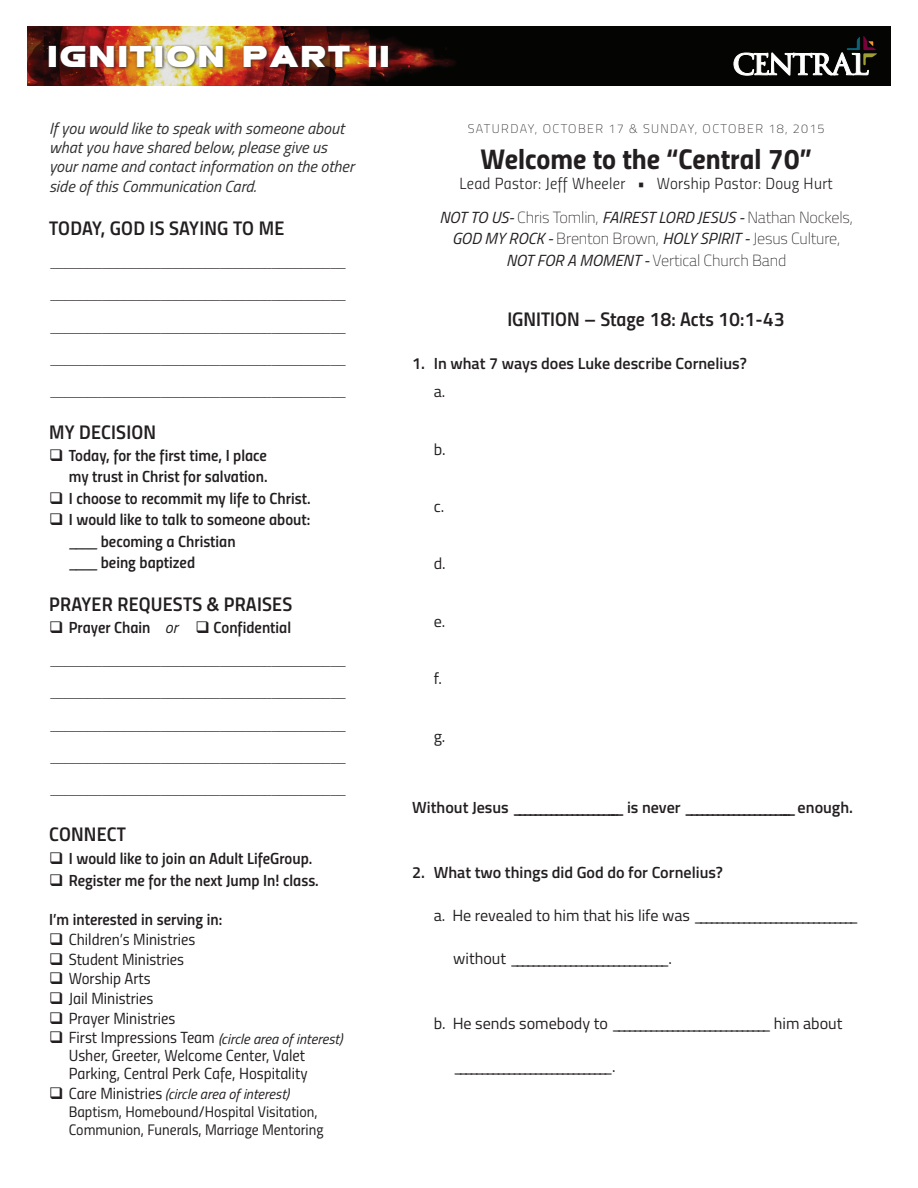
<style>
.page{position:relative;width:918px;height:1188px;background:#fff}
.page>*{position:absolute;margin:0;border:0;box-sizing:border-box;transform-origin:0 0}
.t1{font:30px "Mesa Grande";letter-spacing:.02em;color:#fff}
.t2{font:28.65px "Titillium Bold Upright";color:#231f20}
.t3{font:19.8px "Titillium Semibold Upright";letter-spacing:.01em;color:#231f20}
.t4{font:italic 100 17.1px/32.2px "Titillium";color:#231f20;text-align:justify}
.t5{font:16.2px/21.5px "Titillium Semibold Upright";color:#231f20;text-align:right}
.t6{font:16.2px "Titillium";color:#231f20}
.t7{font:16.2px/18px "Titillium Regular Upright";color:#231f20}
.t8{font:600 16.2px "Titillium";color:#231f20}
.t9{font:italic 16.2px/19.4px "Titillium";color:#312f30}
.t10{font:100 16.2px/21.5px "Titillium";letter-spacing:-.01em;color:#231f20;text-align:center}
.t11{font:16.2px "Titillium Light Upright";letter-spacing:.02em;color:#231f20}
.t12{font:15.3px/17.9px "Titillium Regular Upright";color:#231f20}
.t13{font:italic 14.4px "Titillium";color:#231f20}
.t14{font:100 12.6px "Titillium";letter-spacing:.11em;color:#231f20}
.s1{font-family:"Titillium";font-style:italic}
.s2{font-family:"Titillium Regular Upright";font-style:normal;font-size:16.2px}
.s3{font-weight:400;font-style:italic}
</style>
<div class="page">
<div style="left:27px;top:26px;width:864px;height:60px;background:#040503"></div>
<img style="left:27px;top:26px;width:428px;height:60px">
<svg style="left:734px;top:36px;width:143px;height:40px"></svg>
<div style="left:47px;top:44px;width:345px;height:27px;background:#231f20;opacity:.9"></div>
<h1 class="t1" style="left:47px;top:34px;width:345px">IGNITION PART II</h1>
<p class="t9" style="left:49px;top:117px;width:307px">If you would like to speak with someone about what you have shared below, please give us your name and contact information on the other side of this Communication Card.</p>
<p class="t3" style="left:49px;top:213px;width:237px">TODAY, GOD IS SAYING TO ME</p>
<p class="t4" style="left:49px;top:244px;width:300px">________________________________________ ________________________________________ ________________________________________ ________________________________________ ________________________________________</p>
<p class="t3" style="left:49px;top:417px;width:109px">MY DECISION</p>
<p class="t5" style="left:49px;top:443px;width:220px">❑ Today, for the first time, I place my trust in Christ for salvation.</p>
<p class="t5" style="left:49px;top:486px;width:263px">❑ I choose to recommit my life to Christ.</p>
<p class="t5" style="left:69px;top:508px;width:243px;text-align:left;text-indent:-20px">❑ I would like to talk to someone about: <span class="s1">____</span> becoming a Christian<br><span class="s1">____</span> being baptized</p>
<p class="t3" style="left:49px;top:589px;width:245px">PRAYER REQUESTS &amp; PRAISES</p>
<p class="t5" style="left:49px;top:616px;width:244px">❑ Prayer Chain <span class="s1">or</span> ❑ Confidential</p>
<p class="t4" style="left:49px;top:642px;width:300px">________________________________________ ________________________________________ ________________________________________ ________________________________________ ________________________________________</p>
<p class="t3" style="left:49px;top:819px;width:78px">CONNECT</p>
<p class="t5" style="left:49px;top:847px;width:265px">❑ I would like to join an Adult LifeGroup.</p>
<p class="t5" style="left:49px;top:868px;width:271px">❑ Register me for the next Jump In! class.</p>
<p class="t5" style="left:49px;top:908px;width:175px">I’m interested in serving in:</p>
<p class="t7" style="left:49px;top:929px;width:148px">❑ Children’s Ministries</p>
<p class="t7" style="left:49px;top:949px;width:137px">❑ Student Ministries</p>
<p class="t7" style="left:49px;top:969px;width:103px">❑ Worship Arts</p>
<p class="t7" style="left:49px;top:989px;width:106px">❑ Jail Ministries</p>
<p class="t7" style="left:49px;top:1008px;width:128px">❑ Prayer Ministries</p>
<p class="t13" style="left:49px;top:1028px;width:295px">❑ <span class="s2">First Impressions Team</span> (circle area of interest)</p>
<p class="t7" style="left:69px;top:1046px;width:240px">Usher, Greeter, Welcome Center, Valet<br>Parking, Central Perk Cafe, Hospitality</p>
<p class="t13" style="left:49px;top:1084px;width:242px">❑ <span class="s2">Care Ministries</span> (circle area of interest)</p>
<p class="t12" style="left:69px;top:1102px;width:256px">Baptism, Homebound/Hospital Visitation,<br>Communion, Funerals, Marriage Mentoring</p>
<p class="t14" style="left:468px;top:120px;width:358px">SATURDAY, OCTOBER 17 &amp; SUNDAY, OCTOBER 18, 2015</p>
<h2 class="t2" style="left:481px;top:136px;width:333px">Welcome to the “Central 70”</h2>
<p class="t11" style="left:460px;top:171px;width:375px">Lead Pastor: Jeff Wheeler • Worship Pastor: Doug Hurt</p>
<p class="t10" style="left:439px;top:205px;width:415px"><span class="s3">NOT TO US-</span> Chris Tomlin, <span class="s3">FAIREST LORD JESUS -</span> Nathan Nockels,<br><span class="s3">GOD MY ROCK -</span> Brenton Brown, <span class="s3">HOLY SPIRIT -</span> Jesus Culture,<br><span class="s3">NOT FOR A MOMENT -</span> Vertical Church Band</p>
<p class="t3" style="left:507px;top:303px;width:279px">IGNITION – Stage 18: Acts 10:1-43</p>
<p class="t8" style="left:412px;top:351px;width:336px">1. In what 7 ways does Luke describe Cornelius?</p>
<p class="t6" style="left:434px;top:380px;width:13px">a.</p>
<p class="t6" style="left:434px;top:437px;width:13px">b.</p>
<p class="t6" style="left:434px;top:495px;width:12px">c.</p>
<p class="t6" style="left:434px;top:552px;width:14px">d.</p>
<p class="t6" style="left:434px;top:609px;width:13px">e.</p>
<p class="t6" style="left:434px;top:667px;width:10px">f.</p>
<p class="t6" style="left:434px;top:724px;width:13px">g.</p>
<p class="t8" style="left:412px;top:796px;width:442px">W i t h o u t J e s u s _____________________ i s n e v e r _____________________ e n o u g h .</p>
<p class="t8" style="left:412px;top:860px;width:312px">2. What two things did God do for Cornelius?</p>
<p class="t6" style="left:434px;top:903px;width:427px">a . H e r e v e a l e d t o h i m t h a t h i s l i f e w a s ______________________________</p>
<p class="t6" style="left:453px;top:946px;width:220px">w i t h o u t _____________________________.</p>
<p class="t6" style="left:434px;top:1011px;width:410px">b . H e s e n d s s o m e b o d y t o _____________________________ h i m a b o u t</p>
<p class="t6" style="left:453px;top:1054px;width:164px">_____________________________.</p>
</div>
